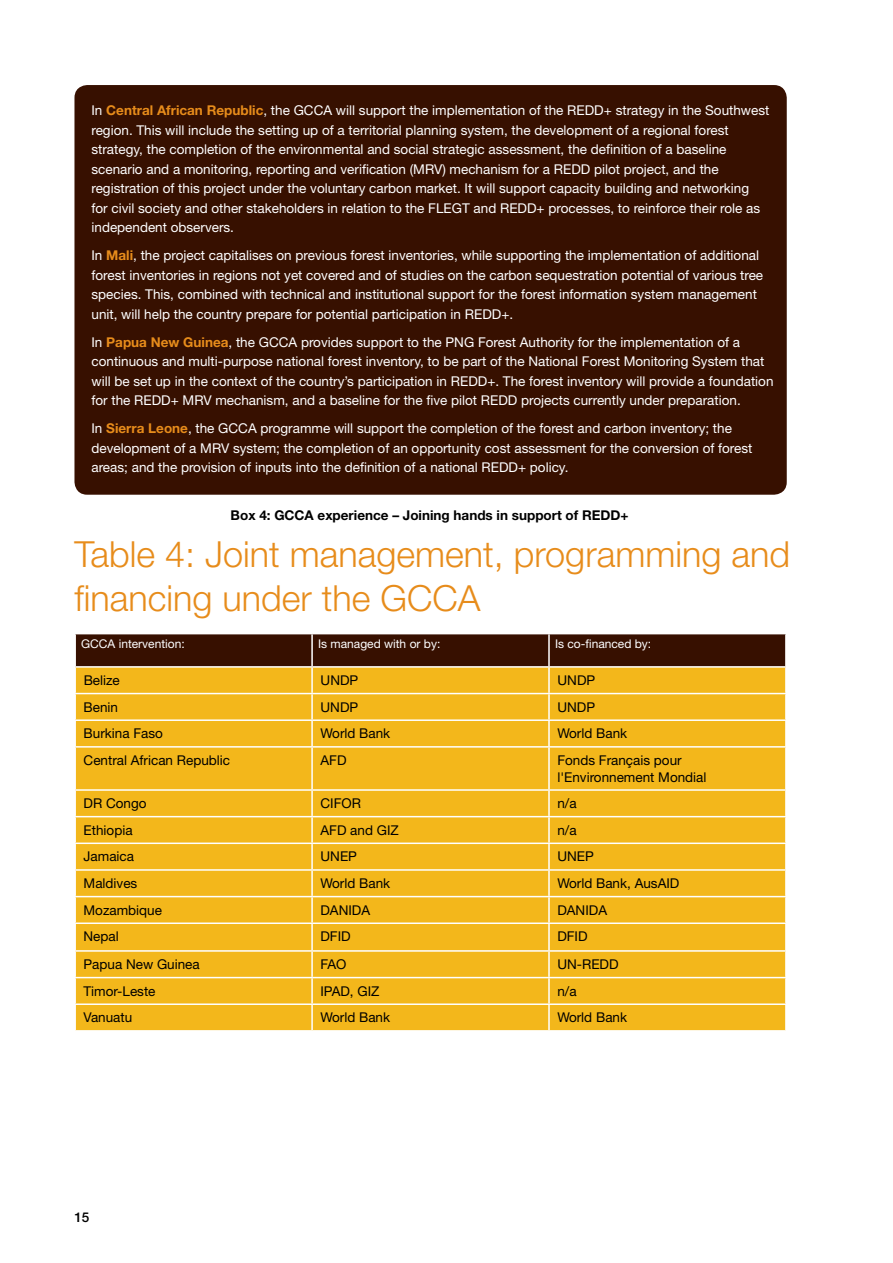
<style>
.page{position:relative;width:893px;height:1263px;background:#fff}
.page>*{position:absolute;margin:0;border:0;box-sizing:border-box;transform-origin:0 0}
.t1{font:300 36px/43.2px "Helvetica Neue LT Std";color:#e78c1b}
.t2{font:13.5px/19.5px "Helvetica Neue LT Std";color:#fff}
.t3{font:13.5px/16.5px "Helvetica Neue LT Std";color:#000}
.t4{font:700 13.5px "Helvetica Neue LT Std";color:#000}
.t5{font:500 13.5px "Helvetica Neue LT Std";color:#000}
.t6{font:12px "Helvetica Neue LT Std";color:#fff}
.s1{font-weight:700;color:#e78c1b}
</style>
<div class="page">
<div style="left:76px;top:634px;width:709px;height:32px;background:#371000"></div>
<div style="left:76px;top:668px;width:709px;height:362px;background:#f3b71b"></div>
<hr style="left:311px;top:668px;width:2px;height:25px;background:#fff">
<hr style="left:311px;top:694px;width:2px;height:25px;background:#fff">
<hr style="left:311px;top:721px;width:2px;height:25px;background:#fff">
<hr style="left:311px;top:748px;width:2px;height:41px;background:#fff">
<hr style="left:311px;top:791px;width:2px;height:25px;background:#fff">
<hr style="left:311px;top:817px;width:2px;height:25px;background:#fff">
<hr style="left:311px;top:844px;width:2px;height:25px;background:#fff">
<hr style="left:311px;top:871px;width:2px;height:25px;background:#fff">
<hr style="left:311px;top:897px;width:2px;height:25px;background:#fff">
<hr style="left:311px;top:924px;width:2px;height:26px;background:#fff">
<hr style="left:311px;top:952px;width:2px;height:25px;background:#fff">
<hr style="left:311px;top:978px;width:2px;height:25px;background:#fff">
<hr style="left:311px;top:1005px;width:2px;height:25px;background:#fff">
<hr style="left:548px;top:668px;width:2px;height:25px;background:#fff">
<hr style="left:548px;top:694px;width:2px;height:25px;background:#fff">
<hr style="left:548px;top:721px;width:2px;height:25px;background:#fff">
<hr style="left:548px;top:748px;width:2px;height:41px;background:#fff">
<hr style="left:548px;top:791px;width:2px;height:25px;background:#fff">
<hr style="left:548px;top:817px;width:2px;height:25px;background:#fff">
<hr style="left:548px;top:844px;width:2px;height:25px;background:#fff">
<hr style="left:548px;top:871px;width:2px;height:25px;background:#fff">
<hr style="left:548px;top:897px;width:2px;height:25px;background:#fff">
<hr style="left:548px;top:924px;width:2px;height:26px;background:#fff">
<hr style="left:548px;top:952px;width:2px;height:25px;background:#fff">
<hr style="left:548px;top:978px;width:2px;height:25px;background:#fff">
<hr style="left:548px;top:1005px;width:2px;height:25px;background:#fff">
<hr style="left:74px;top:693px;width:238px;height:1px;background:#fff">
<hr style="left:312px;top:693px;width:237px;height:1px;background:#fff">
<hr style="left:549px;top:693px;width:238px;height:1px;background:#fff">
<hr style="left:74px;top:719px;width:238px;height:2px;background:#fff">
<hr style="left:312px;top:719px;width:237px;height:2px;background:#fff">
<hr style="left:549px;top:719px;width:238px;height:2px;background:#fff">
<hr style="left:74px;top:746px;width:238px;height:2px;background:#fff">
<hr style="left:312px;top:746px;width:237px;height:2px;background:#fff">
<hr style="left:549px;top:746px;width:238px;height:2px;background:#fff">
<hr style="left:74px;top:789px;width:238px;height:2px;background:#fff">
<hr style="left:312px;top:789px;width:237px;height:2px;background:#fff">
<hr style="left:549px;top:789px;width:238px;height:2px;background:#fff">
<hr style="left:74px;top:816px;width:238px;height:1px;background:#fff">
<hr style="left:312px;top:816px;width:237px;height:1px;background:#fff">
<hr style="left:549px;top:816px;width:238px;height:1px;background:#fff">
<hr style="left:74px;top:842px;width:238px;height:2px;background:#fff">
<hr style="left:312px;top:842px;width:237px;height:2px;background:#fff">
<hr style="left:549px;top:842px;width:238px;height:2px;background:#fff">
<hr style="left:74px;top:869px;width:238px;height:2px;background:#fff">
<hr style="left:312px;top:869px;width:237px;height:2px;background:#fff">
<hr style="left:549px;top:869px;width:238px;height:2px;background:#fff">
<hr style="left:74px;top:896px;width:238px;height:1px;background:#fff">
<hr style="left:312px;top:896px;width:237px;height:1px;background:#fff">
<hr style="left:549px;top:896px;width:238px;height:1px;background:#fff">
<hr style="left:74px;top:922px;width:238px;height:2px;background:#fff">
<hr style="left:312px;top:922px;width:237px;height:2px;background:#fff">
<hr style="left:549px;top:922px;width:238px;height:2px;background:#fff">
<hr style="left:74px;top:950px;width:238px;height:2px;background:#fff">
<hr style="left:312px;top:950px;width:237px;height:2px;background:#fff">
<hr style="left:549px;top:950px;width:238px;height:2px;background:#fff">
<hr style="left:74px;top:977px;width:238px;height:1px;background:#fff">
<hr style="left:312px;top:977px;width:237px;height:1px;background:#fff">
<hr style="left:549px;top:977px;width:238px;height:1px;background:#fff">
<hr style="left:74px;top:1003px;width:238px;height:2px;background:#fff">
<hr style="left:312px;top:1003px;width:237px;height:2px;background:#fff">
<hr style="left:549px;top:1003px;width:238px;height:2px;background:#fff">
<hr style="left:311px;top:634px;width:2px;height:32px;background:#fff">
<hr style="left:548px;top:634px;width:2px;height:32px;background:#fff">
<div style="left:74px;top:85px;width:713px;height:410px;background:#371000;border-radius:13px"></div>
<p class="t2" style="left:91px;top:101px;width:679px">In <span class="s1">Central African Republic</span>, the GCCA will support the implementation of the REDD+ strategy in the Southwest region. This will include the setting up of a territorial planning system, the development of a regional forest strategy, the completion of the environmental and social strategic assessment, the definition of a baseline scenario and a monitoring, reporting and verification (MRV) mechanism for a REDD pilot project, and the registration of this project under the voluntary carbon market. It will support capacity building and networking<br>for civil society and other stakeholders in relation to the FLEGT and REDD+ processes, to reinforce their role as independent observers.</p>
<p class="t2" style="left:91px;top:246px;width:673px">In <span class="s1">Mali</span>, the project capitalises on previous forest inventories, while supporting the implementation of additional forest inventories in regions not yet covered and of studies on the carbon sequestration potential of various tree species. This, combined with technical and institutional support for the forest information system management unit, will help the country prepare for potential participation in REDD+.</p>
<p class="t2" style="left:91px;top:332px;width:683px">In <span class="s1">Papua New Guinea</span>, the GCCA provides support to the PNG Forest Authority for the implementation of a continuous and multi-purpose national forest inventory, to be part of the National Forest Monitoring System that will be set up in the context of the country’s participation in REDD+. The forest inventory will provide a foundation for the REDD+ MRV mechanism, and a baseline for the five pilot REDD projects currently under preparation.</p>
<p class="t2" style="left:91px;top:419px;width:662px">In <span class="s1">Sierra Leone</span>, the GCCA programme will support the completion of the forest and carbon inventory; the development of a MRV system; the completion of an opportunity cost assessment for the conversion of forest areas; and the provision of inputs into the definition of a national REDD+ policy.</p>
<p class="t4" style="left:231px;top:507px;width:400px">Box 4: GCCA experience – Joining hands in support of REDD+</p>
<h1 class="t1" style="left:74px;top:532px;width:717px">Table 4: Joint management, programming and financing under the GCCA</h1>
<p class="t6" style="left:81px;top:637px;width:105px">GCCA intervention:</p>
<p class="t6" style="left:318px;top:637px;width:124px">Is managed with or by:</p>
<p class="t6" style="left:555px;top:637px;width:98px">Is co-financed by:</p>
<p class="t3" style="left:84px;top:672px;width:38px">Belize</p>
<p class="t3" style="left:321px;top:672px;width:39px">UNDP</p>
<p class="t3" style="left:557px;top:672px;width:39px">UNDP</p>
<p class="t3" style="left:84px;top:698px;width:36px">Benin</p>
<p class="t3" style="left:321px;top:698px;width:39px">UNDP</p>
<p class="t3" style="left:557px;top:698px;width:39px">UNDP</p>
<p class="t3" style="left:84px;top:725px;width:81px">Burkina Faso</p>
<p class="t3" style="left:321px;top:725px;width:71px">World Bank</p>
<p class="t3" style="left:557px;top:725px;width:71px">World Bank</p>
<p class="t3" style="left:84px;top:752px;width:148px">Central African Republic</p>
<p class="t3" style="left:321px;top:752px;width:28px">AFD</p>
<p class="t3" style="left:557px;top:752px;width:151px">Fonds Français pour l'Environnement Mondial</p>
<p class="t3" style="left:84px;top:795px;width:65px">DR Congo</p>
<p class="t3" style="left:321px;top:795px;width:42px">CIFOR</p>
<p class="t3" style="left:557px;top:795px;width:21px">n/a</p>
<p class="t3" style="left:84px;top:821px;width:51px">Ethiopia</p>
<p class="t3" style="left:320px;top:821px;width:80px">AFD and GIZ</p>
<p class="t3" style="left:557px;top:821px;width:21px">n/a</p>
<p class="t3" style="left:84px;top:848px;width:52px">Jamaica</p>
<p class="t3" style="left:320px;top:848px;width:38px">UNEP</p>
<p class="t3" style="left:557px;top:848px;width:38px">UNEP</p>
<p class="t3" style="left:84px;top:875px;width:55px">Maldives</p>
<p class="t3" style="left:320px;top:875px;width:71px">World Bank</p>
<p class="t3" style="left:557px;top:875px;width:123px">World Bank, AusAID</p>
<p class="t3" style="left:84px;top:901px;width:80px">Mozambique</p>
<p class="t3" style="left:320px;top:901px;width:51px">DANIDA</p>
<p class="t3" style="left:557px;top:901px;width:51px">DANIDA</p>
<p class="t3" style="left:84px;top:928px;width:37px">Nepal</p>
<p class="t3" style="left:320px;top:928px;width:32px">DFID</p>
<p class="t3" style="left:557px;top:928px;width:32px">DFID</p>
<p class="t3" style="left:84px;top:956px;width:118px">Papua New Guinea</p>
<p class="t3" style="left:320px;top:956px;width:28px">FAO</p>
<p class="t3" style="left:557px;top:956px;width:63px">UN-REDD</p>
<p class="t3" style="left:84px;top:982px;width:74px">Timor-Leste</p>
<p class="t3" style="left:320px;top:982px;width:60px">IPAD, GIZ</p>
<p class="t3" style="left:557px;top:982px;width:21px">n/a</p>
<p class="t3" style="left:84px;top:1009px;width:50px">Vanuatu</p>
<p class="t3" style="left:320px;top:1009px;width:71px">World Bank</p>
<p class="t3" style="left:557px;top:1009px;width:71px">World Bank</p>
<p class="t5" style="left:74px;top:1209px;width:17px">15</p>
</div>
